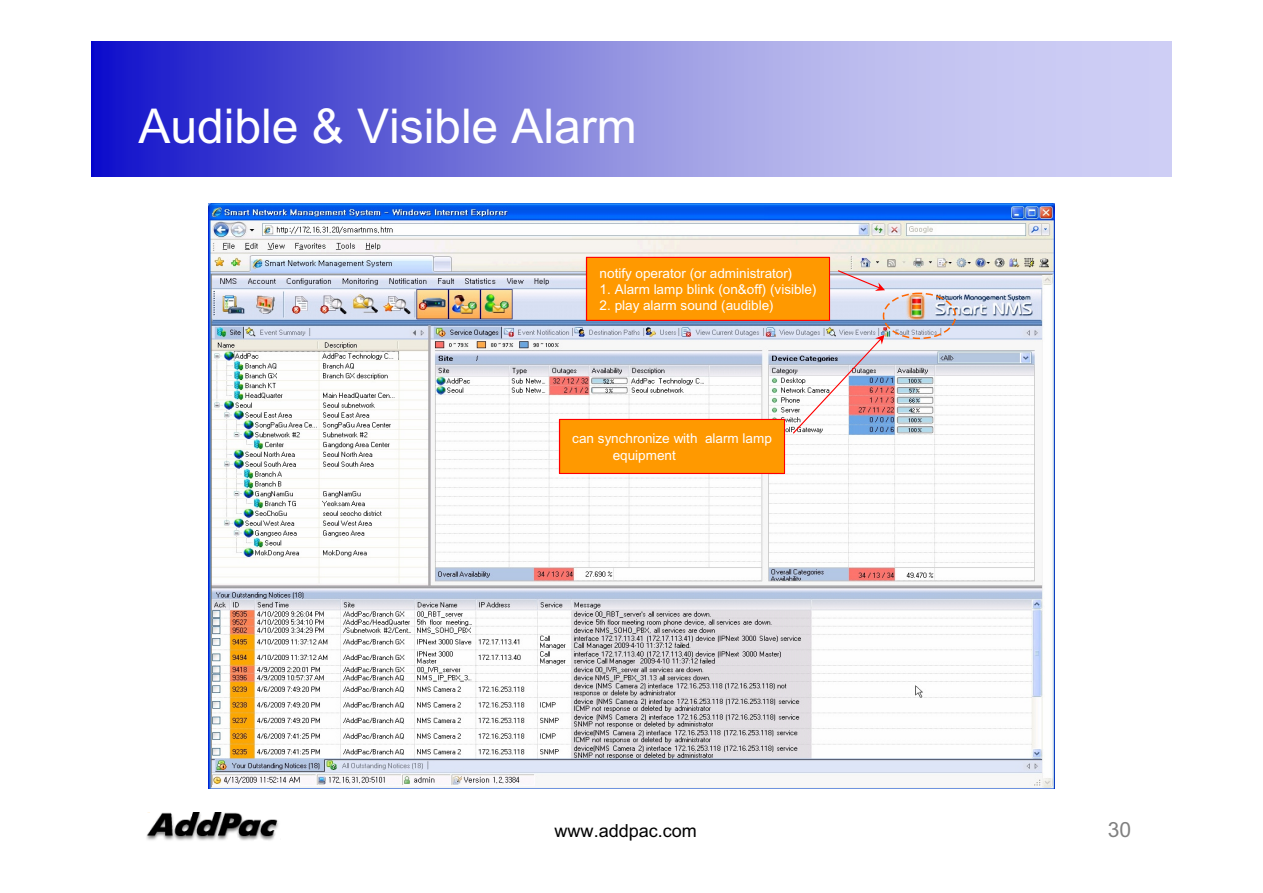
<style>
.page{position:relative;width:1263px;height:893px;background:#fff}
.page>*{position:absolute;margin:0;border:0;box-sizing:border-box;transform-origin:0 0}
.t1{font:48px "Arial Unicode MS";color:#fff}
.t2{font:21px "Arial Unicode MS";color:#808080}
.t3{font:18px "Arial Unicode MS";color:#000}
.t4{font:13.5px/16px "Arial Unicode MS";color:#fff}
</style>
<div class="page">
<img style="left:92px;top:41px;width:1079px;height:135px">
<img style="left:146px;top:812px;width:133px;height:29px">
<img style="left:209px;top:204px;width:846px;height:584px">
<div style="left:883px;top:292px;width:73px;height:47px;border:2px dashed #f60;border-radius:50%"></div>
<svg style="left:838px;top:270px;width:47px;height:21px"></svg>
<svg style="left:585px;top:256px;width:246px;height:65px"></svg>
<svg style="left:793px;top:335px;width:92px;height:98px"></svg>
<svg style="left:558px;top:418px;width:228px;height:56px"></svg>
<h1 class="t1" style="left:138px;top:108px;width:500px">Audible &amp; Visible Alarm</h1>
<p class="t4" style="left:600px;top:266px;width:194px">notify operator (or administrator)</p>
<p class="t4" style="left:600px;top:282px;width:218px">1. Alarm lamp blink (on&amp;off) (visible)</p>
<p class="t4" style="left:600px;top:298px;width:176px">2. play alarm sound (audible)</p>
<p class="t4" style="left:613px;top:432px;width:161px;text-indent:-40px">can synchronize with alarm lamp equipment</p>
<h3 class="t3" style="left:554px;top:823px;width:144px">www.addpac.com</h3>
<h2 class="t2" style="left:1108px;top:821px;width:25px">30</h2>
</div>
